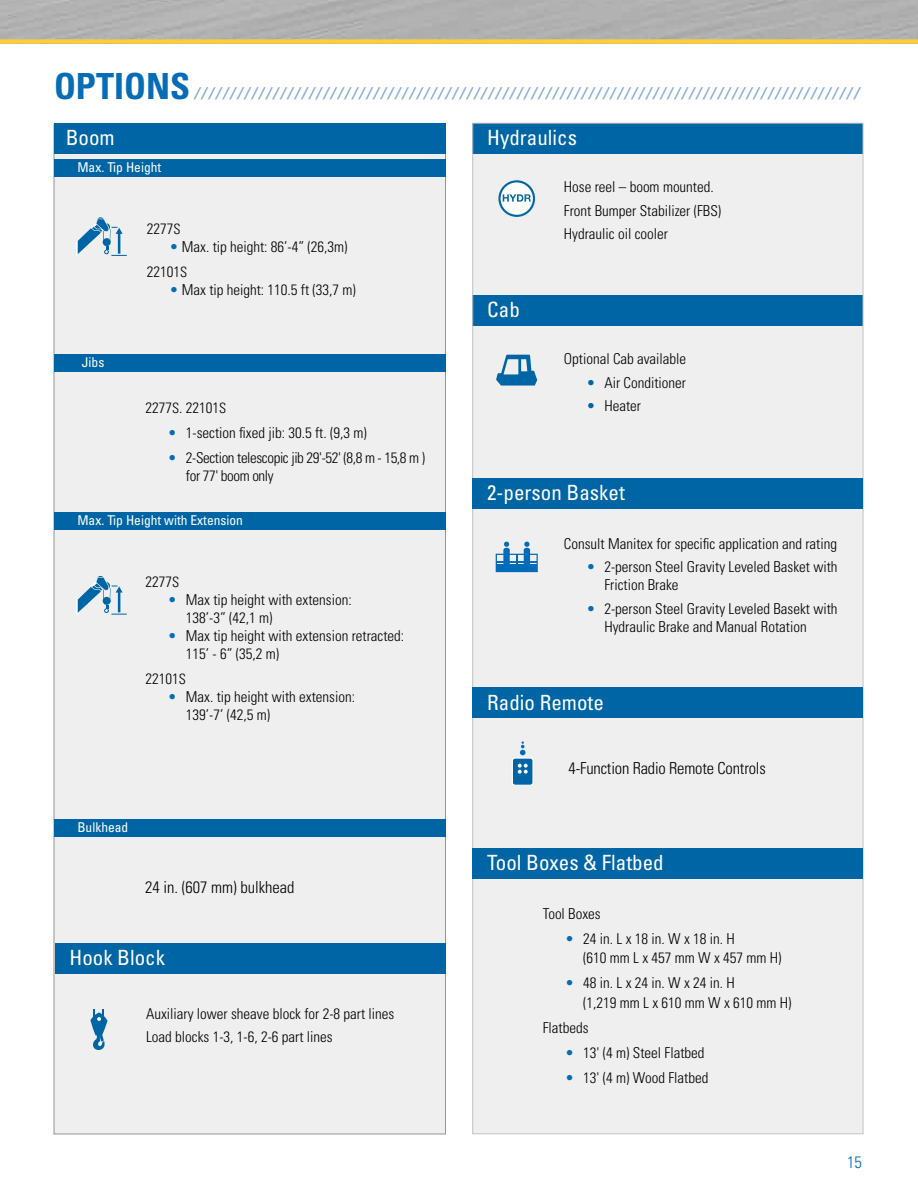
<style>
.page{position:relative;width:918px;height:1188px;background:#fff}
.page>*{position:absolute;margin:0;border:0;box-sizing:border-box;transform-origin:0 0}
.t1{font:700 condensed 36px "Univers LT Std";color:#066cb6}
.t2{font:condensed 21px "Univers LT Std";color:#fff}
.t3{font:300 condensed 16.5px "Univers LT Std";letter-spacing:-.01em;color:#000}
.t4{font:300 condensed 16.5px "Univers LT Std";color:#066cb6}
.t5{font:300 condensed 15px/18px "Univers LT Std";color:#000}
.t6{font:italic 700 condensed 15px "Univers LT Std";color:#86aad1}
.t7{font:300 condensed 15px/18px "Univers LT Std";letter-spacing:-.025em;color:#000}
.t8{font:condensed 13.5px "Univers LT Std";color:#fff}
.s1{font-size:14.25px}
.s2{color:#066cb6}
.s3{color:#0065a4}
</style>
<div class="page">
<div style="left:0;top:39px;width:918px;height:5px;background:#f8ce3d"></div>
<div style="left:472px;top:124px;width:391px;height:1010px;background:#f0efef"></div>
<div style="left:473px;top:123px;width:390px;height:31px;background:#0065a4"></div>
<div style="left:473px;top:295px;width:390px;height:31px;background:#0065a4"></div>
<div style="left:473px;top:479px;width:390px;height:30px;background:#0065a4"></div>
<div style="left:473px;top:687px;width:390px;height:31px;background:#0065a4"></div>
<div style="left:473px;top:848px;width:390px;height:31px;background:#0065a4"></div>
<div style="left:54px;top:124px;width:392px;height:1010px;background:#f0efef;border:1px solid #949594"></div>
<div style="left:54px;top:123px;width:392px;height:31px;background:#0065a4"></div>
<div style="left:54px;top:160px;width:392px;height:17px;background:#0065a4"></div>
<div style="left:54px;top:512px;width:392px;height:18px;background:#0065a4"></div>
<div style="left:54px;top:820px;width:392px;height:17px;background:#0065a4"></div>
<div style="left:54px;top:354px;width:392px;height:18px;background:#0065a4"></div>
<svg style="left:496px;top:542px;width:42px;height:30px"></svg>
<svg style="left:498px;top:180px;width:37px;height:37px"></svg>
<svg style="left:496px;top:355px;width:41px;height:31px"></svg>
<svg style="left:76px;top:217px;width:51px;height:39px"></svg>
<svg style="left:76px;top:576px;width:51px;height:39px"></svg>
<div style="left:55px;top:943px;width:391px;height:31px;background:#0065a4"></div>
<svg style="left:90px;top:1009px;width:17px;height:41px"></svg>
<svg style="left:512px;top:741px;width:21px;height:44px"></svg>
<h1 class="t1" style="left:54px;top:64px;width:138px">OPTIONS</h1>
<p class="t6" style="left:194px;top:84px;width:665px">/////////////////////////////////////////////////////////////////////////////////////////////</p>
<h2 class="t2" style="left:66px;top:124px;width:50px">Boom</h2>
<p class="t8" style="left:77px;top:159px;width:85px">Max. Tip Height</p>
<p class="t8" style="left:82px;top:354px;width:24px">Jibs</p>
<p class="t5" style="left:147px;top:220px;width:35px">2277<span class="s1">S</span></p>
<p class="t5" style="left:147px;top:235px;width:202px;line-height:24.8px;text-indent:22px"><span class="s2">•</span> Max. tip height: 86’-4” (26,3m)<br>22101<span class="s1">S</span></p>
<p class="t5" style="left:169px;top:281px;width:188px"><span class="s2">•</span> Max tip height: 110.5 ft (33,7 m)</p>
<p class="t5" style="left:145px;top:399px;width:82px">2277<span class="s1">S</span>. 22101<span class="s1">S</span></p>
<p class="t5" style="left:168px;top:424px;width:200px"><span class="s2">•</span> 1-section fixed jib: 30.5 ft. (9,3 m)</p>
<p class="t7" style="left:186px;top:448px;width:241px;text-indent:-18px"><span class="s2">•</span> 2-Section telescopic jib 29'-52' (8,8 m - 15,8 m ) for 77' boom only</p>
<p class="t8" style="left:77px;top:512px;width:167px">Max. Tip Height with Extension</p>
<p class="t5" style="left:145px;top:573px;width:35px">2277<span class="s1">S</span></p>
<p class="t5" style="left:186px;top:591px;width:167px;text-indent:-18px"><span class="s2">•</span> Max tip height with extension:<br>138’-3” (42,1 m)</p>
<p class="t5" style="left:186px;top:627px;width:220px;text-indent:-18px"><span class="s2">•</span> Max tip height with extension retracted:<br>115’ - 6” (35,2 m)</p>
<p class="t5" style="left:145px;top:670px;width:42px">22101<span class="s1">S</span></p>
<p class="t5" style="left:186px;top:688px;width:171px;text-indent:-18px"><span class="s2">•</span> Max. tip height with extension:<br>139’-7’ (42,5 m)</p>
<p class="t8" style="left:77px;top:819px;width:52px">Bulkhead</p>
<p class="t3" style="left:145px;top:877px;width:151px">24 in. (607 mm) bulkhead</p>
<h2 class="t2" style="left:70px;top:945px;width:97px">Hook Block</h2>
<p class="t5" style="left:146px;top:1002px;width:250px;line-height:23.4px">Auxiliary lower sheave block for 2-8 part lines<br>Load blocks 1-3, 1-6, 2-6 part lines</p>
<h2 class="t2" style="left:487px;top:125px;width:91px">Hydraulics</h2>
<h2 class="t2" style="left:487px;top:296px;width:34px">Cab</h2>
<p class="t5" style="left:564px;top:175px;width:159px;line-height:23.4px">Hose reel – boom mounted.<br>Front Bumper Stabilizer (FBS)<br>Hydraulic oil cooler</p>
<p class="t5" style="left:564px;top:350px;width:124px">Optional Cab available</p>
<p class="t5" style="left:586px;top:373px;width:101px"><span class="s3">•</span> Air Conditioner</p>
<p class="t5" style="left:586px;top:397px;width:56px"><span class="s3">•</span> Heater</p>
<h2 class="t2" style="left:487px;top:479px;width:139px">2-person Basket</h2>
<p class="t5" style="left:564px;top:535px;width:275px">Consult Manitex for specific application and rating</p>
<p class="t5" style="left:604px;top:558px;width:235px;text-indent:-18px"><span class="s2">•</span> 2-person Steel Gravity Leveled Basket with<br>Friction Brake</p>
<p class="t5" style="left:604px;top:599px;width:235px;text-indent:-18px"><span class="s2">•</span> 2-person Steel Gravity Leveled Basekt with<br>Hydraulic Brake and Manual Rotation</p>
<h2 class="t2" style="left:487px;top:689px;width:118px">Radio Remote</h2>
<p class="t3" style="left:569px;top:759px;width:199px">4-Function Radio Remote Controls</p>
<h2 class="t2" style="left:487px;top:850px;width:178px">Tool Boxes &amp; Flatbed</h2>
<p class="t5" style="left:543px;top:905px;width:60px">Tool Boxes</p>
<p class="t5" style="left:583px;top:929px;width:200px;line-height:19.5px;text-indent:-18px"><span class="s2">•</span> 24 in. L x 18 in. W x 18 in. H<br>(610 mm L x 457 mm W x 457 mm H)</p>
<p class="t5" style="left:583px;top:973px;width:210px;line-height:19.5px;text-indent:-18px"><span class="s2">•</span> 48 in. L x 24 in. W x 24 in. H<br>(1,219 mm L x 610 mm W x 610 mm H)</p>
<p class="t5" style="left:543px;top:1018px;width:47px">Flatbeds</p>
<p class="t5" style="left:565px;top:1043px;width:141px"><span class="s2">•</span> 13' (4 m) Steel Flatbed</p>
<p class="t5" style="left:565px;top:1068px;width:145px"><span class="s2">•</span> 13' (4 m) Wood Flatbed</p>
<p class="t4" style="left:847px;top:1152px;width:16px">15</p>
</div>
